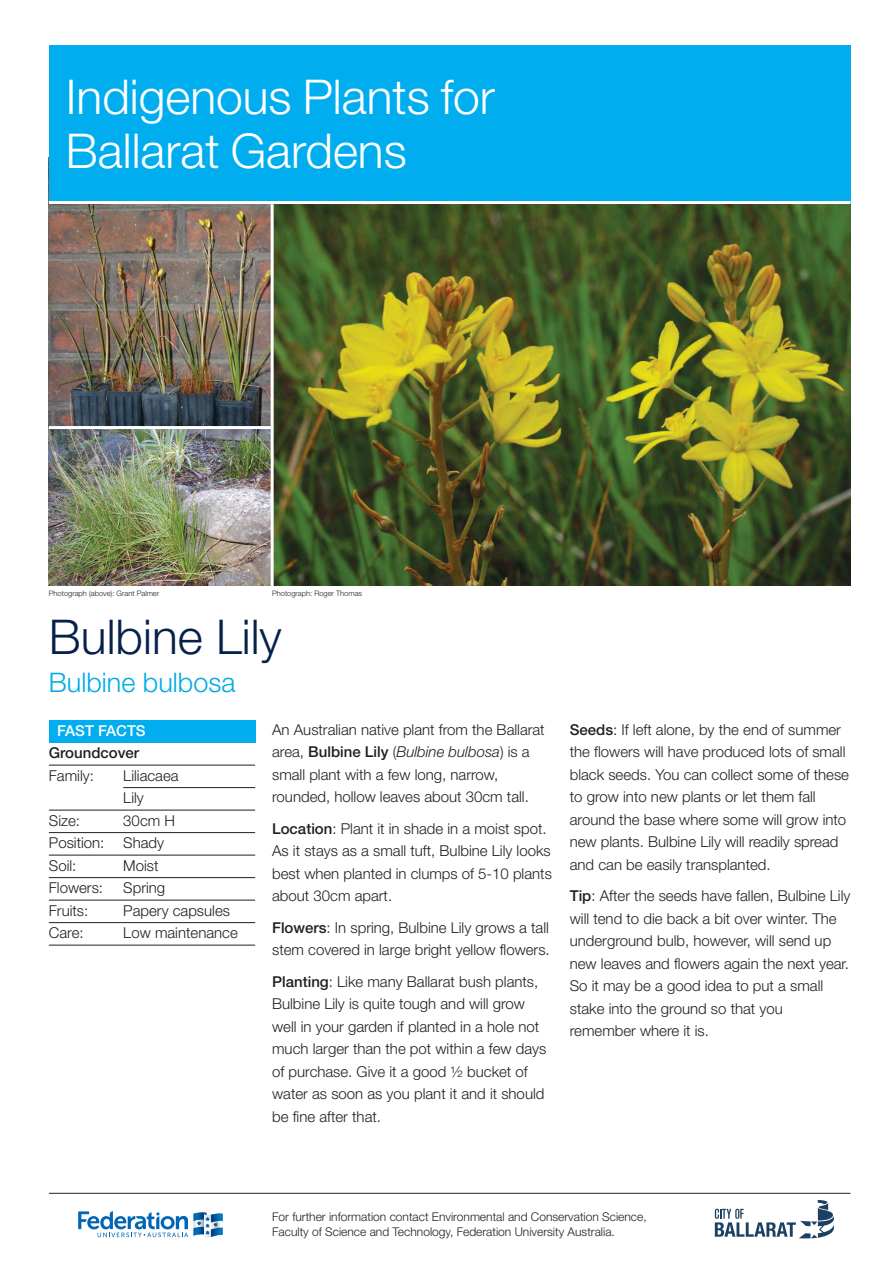
<style>
.page{position:relative;width:893px;height:1263px;background:#fff}
.page>*{position:absolute;margin:0;border:0;box-sizing:border-box;transform-origin:0 0}
.t1{font:300 48px/54px "Helvetica Neue";color:#fff}
.t2{font:300 48px "Helvetica Neue";color:#07214b}
.t3{font:300 27px "Helvetica Neue";color:#00abe7}
.t4{font:300 15px/22.5px "Helvetica Neue";color:#231f20}
.t5{font:500 15px "Helvetica Neue";color:#231f20}
.t6{font:500 15px "Helvetica Neue";color:#fff}
.t7{font:300 12px/15px "Helvetica Neue";color:#231f20}
.t8{font:300 7.5px "Helvetica Neue";color:#231f20}
.s1{font-weight:500}
.s2{font-style:italic}
</style>
<div class="page">
<svg style="left:78px;top:1211px;width:145px;height:27px"></svg>
<svg style="left:715px;top:1200px;width:119px;height:38px"></svg>
<hr style="left:49px;top:1193px;width:801px;height:1px;background:#231f20">
<img style="left:274px;top:204px;width:576px;height:381px">
<img style="left:49px;top:204px;width:222px;height:222px">
<img style="left:49px;top:429px;width:222px;height:156px">
<div style="left:49px;top:720px;width:206px;height:23px;background:#00aeef"></div>
<hr style="left:49px;top:765px;width:206px;height:1px;background:#231f20">
<hr style="left:123px;top:787px;width:132px;height:1px;background:#231f20">
<hr style="left:49px;top:810px;width:206px;height:1px;background:#231f20">
<hr style="left:49px;top:832px;width:206px;height:1px;background:#231f20">
<hr style="left:49px;top:855px;width:206px;height:1px;background:#231f20">
<hr style="left:49px;top:877px;width:206px;height:1px;background:#231f20">
<hr style="left:49px;top:900px;width:206px;height:1px;background:#231f20">
<hr style="left:49px;top:922px;width:206px;height:1px;background:#231f20">
<hr style="left:49px;top:945px;width:206px;height:1px;background:#231f20">
<div style="left:49px;top:45px;width:801px;height:158px;background:#00aeef"></div>
<hr style="left:49px;top:201px;width:801px;height:3px;background:#fff">
<h1 class="t1" style="left:66px;top:69px;width:431px">Indigenous Plants for<br>Ballarat Gardens</h1>
<p class="t8" style="left:49px;top:588px;width:112px">Photograph (above): Grant Palmer</p>
<p class="t8" style="left:272px;top:588px;width:92px">Photograph: Roger Thomas</p>
<h1 class="t2" style="left:49px;top:608px;width:234px">Bulbine Lily</h1>
<h2 class="t3" style="left:49px;top:665px;width:188px">Bulbine bulbosa</h2>
<p class="t4" style="left:272px;top:718px;width:274px">An Australian native plant from the Ballarat area, <span class="s1">Bulbine Lily</span> (<span class="s2">Bulbine bulbosa</span>) is a small plant with a few long, narrow, rounded, hollow leaves about 30cm tall.</p>
<p class="t4" style="left:272px;top:817px;width:281px"><span class="s1">Location</span>: Plant it in shade in a moist spot.<br>As it stays as a small tuft, Bulbine Lily looks best when planted in clumps of 5-10 plants about 30cm apart.</p>
<p class="t4" style="left:272px;top:916px;width:279px"><span class="s1">Flowers</span>: In spring, Bulbine Lily grows a tall stem covered in large bright yellow flowers.</p>
<p class="t4" style="left:272px;top:970px;width:276px"><span class="s1">Planting</span>: Like many Ballarat bush plants, Bulbine Lily is quite tough and will grow well in your garden if planted in a hole not much larger than the pot within a few days of purchase. Give it a good ½ bucket of water as soon as you plant it and it should be fine after that.</p>
<p class="t6" style="left:57px;top:721px;width:90px">FAST FACTS</p>
<p class="t5" style="left:49px;top:744px;width:92px">Groundcover</p>
<p class="t4" style="left:49px;top:764px;width:46px">Family:</p>
<p class="t4" style="left:123px;top:764px;width:57px">Liliacaea<br>Lily</p>
<p class="t4" style="left:49px;top:809px;width:33px">Size:</p>
<p class="t4" style="left:123px;top:809px;width:53px">30cm H</p>
<p class="t4" style="left:49px;top:831px;width:57px">Position:</p>
<p class="t4" style="left:123px;top:831px;width:42px">Shady</p>
<p class="t4" style="left:49px;top:854px;width:29px">Soil:</p>
<p class="t4" style="left:123px;top:854px;width:37px">Moist</p>
<p class="t4" style="left:49px;top:876px;width:56px">Flowers:</p>
<p class="t4" style="left:123px;top:876px;width:43px">Spring</p>
<p class="t4" style="left:49px;top:899px;width:41px">Fruits:</p>
<p class="t4" style="left:123px;top:899px;width:108px">Papery capsules</p>
<p class="t4" style="left:49px;top:921px;width:36px">Care:</p>
<p class="t4" style="left:123px;top:921px;width:116px">Low maintenance</p>
<p class="t4" style="left:570px;top:718px;width:281px"><span class="s1">Seeds</span>: If left alone, by the end of summer the flowers will have produced lots of small black seeds. You can collect some of these to grow into new plants or let them fall around the base where some will grow into new plants. Bulbine Lily will readily spread and can be easily transplanted.</p>
<p class="t4" style="left:570px;top:884px;width:282px"><span class="s1">Tip</span>: After the seeds have fallen, Bulbine Lily will tend to die back a bit over winter. The underground bulb, however, will send up new leaves and flowers again the next year.<br>So it may be a good idea to put a small stake into the ground so that you remember where it is.</p>
<p class="t7" style="left:272px;top:1209px;width:376px">For further information contact Environmental and Conservation Science,<br>Faculty of Science and Technology, Federation University Australia.</p>
</div>
